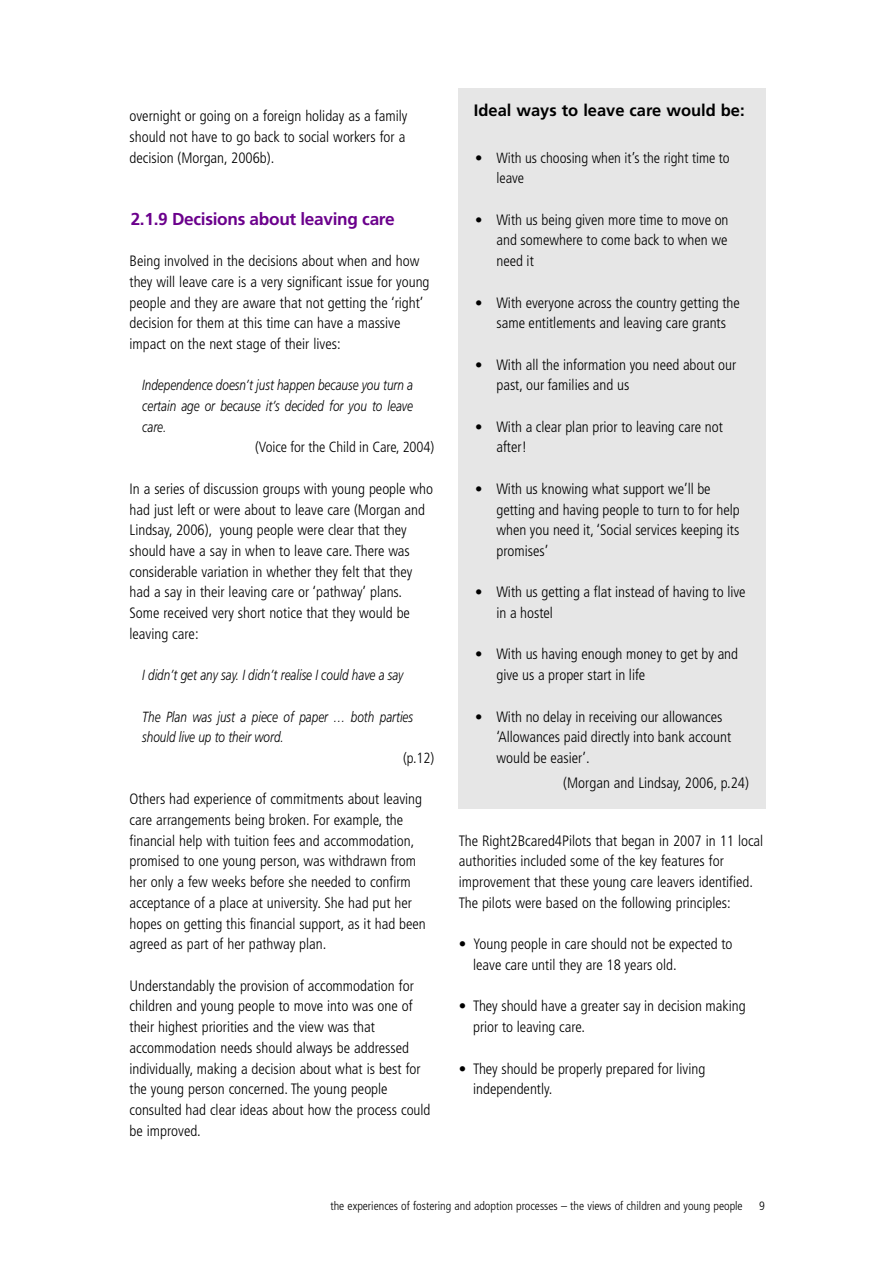
<style>
.page{position:relative;width:893px;height:1263px;background:#fff}
.page>*{position:absolute;margin:0;border:0;box-sizing:border-box;transform-origin:0 0}
.t1{font:700 17.25px "Frutiger";letter-spacing:-.02em;color:#6b008c}
.t2{font:700 16.5px "Frutiger";color:#000}
.t3{font:300 condensed 15px/20.7px "Frutiger";color:#000}
.t4{font:italic 300 14.7px/20.7px "Frutiger";color:#000;text-align:justify;scale:.8 1}
.t5{font:300 condensed 14.7px/20.7px "Frutiger";color:#000}
.t6{font:300 condensed 12px "Frutiger";color:#000}
.s1{font-size:14.7px}
</style>
<div class="page">
<div style="left:458px;top:88px;width:308px;height:721px;background:#e6e6e6"></div>
<p class="t3" style="left:130px;top:107px;width:279px">overnight or going on a foreign holiday as a family should not have to go back to social workers for a decision (Morgan, 2006b).</p>
<p class="t1" style="left:131px;top:212px;width:265px">2.1.9 Decisions about leaving care</p>
<p class="t3" style="left:130px;top:252px;width:301px">Being involved in the decisions about when and how they will leave care is a very significant issue for young people and they are aware that not getting the ‘right’ decision for them at this time can have a massive impact on the next stage of their lives:</p>
<p class="t4" style="left:142px;top:376px;width:340px">Independence doesn’t just happen because you turn a certain age or because it’s decided for you to leave care.</p>
<p class="t5" style="left:255px;top:438px;width:181px">(Voice for the Child in Care, 2004)</p>
<p class="t3" style="left:130px;top:479px;width:305px">In a series of discussion groups with young people who had just left or were about to leave care (Morgan and Lindsay, 2006), young people were clear that they should have a say in when to leave care. There was considerable variation in whether they felt that they had a say in their leaving care or ‘pathway’ plans.<br>Some received very short notice that they would be leaving care:</p>
<p class="t4" style="left:142px;top:666px;width:328px">I didn’t get any say. I didn’t realise I could have a say</p>
<p class="t4" style="left:142px;top:707px;width:340px">The Plan was just a piece of paper … both parties should live up to their word.</p>
<p class="t5" style="left:403px;top:749px;width:33px">(p.12)</p>
<p class="t3" style="left:130px;top:790px;width:298px">Others had experience of commitments about leaving care arrangements being broken. For example, the financial help with tuition fees and accommodation, promised to one young person, was withdrawn from her only a few weeks before she needed to confirm acceptance of a place at university. She had put her hopes on getting this financial support, as it had been agreed as part of her pathway plan.</p>
<p class="t3" style="left:130px;top:976px;width:303px">Understandably the provision of accommodation for children and young people to move into was one of their highest priorities and the view was that accommodation needs should always be addressed individually, making a decision about what is best for the young person concerned. The young people consulted had clear ideas about how the process could be improved.</p>
<p class="t2" style="left:474px;top:104px;width:272px">Ideal ways to leave care would be:</p>
<p class="t5" style="left:496px;top:148px;width:235px;text-indent:-21px">• With us choosing when it’s the right time to leave</p>
<p class="t3" style="left:496px;top:210px;width:234px;text-align:justify;text-indent:-21px"><span class="s1">•</span> With us being given more time to move on and somewhere to come back to when we need it</p>
<p class="t3" style="left:475px;top:293px;width:266px;text-align:center"><span class="s1">•</span> With everyone across the country getting the same entitlements and leaving care grants</p>
<p class="t3" style="left:496px;top:355px;width:241px;text-indent:-21px"><span class="s1">•</span> With all the information you need about our past, our families and us</p>
<p class="t3" style="left:496px;top:417px;width:228px;text-indent:-21px"><span class="s1">•</span> With a clear plan prior to leaving care not after!</p>
<p class="t3" style="left:496px;top:479px;width:245px;text-indent:-21px"><span class="s1">•</span> With us knowing what support we’ll be getting and having people to turn to for help when you need it, ‘Social services keeping its promises’</p>
<p class="t3" style="left:496px;top:583px;width:251px;text-indent:-21px"><span class="s1">•</span> With us getting a flat instead of having to live in a hostel</p>
<p class="t3" style="left:496px;top:645px;width:243px;text-indent:-21px"><span class="s1">•</span> With us having enough money to get by and give us a proper start in life</p>
<p class="t3" style="left:496px;top:707px;width:236px;text-indent:-21px"><span class="s1">•</span> With no delay in receiving our allowances ‘Allowances paid directly into bank account would be easier’.</p>
<p class="t3" style="left:563px;top:773px;width:187px">(Morgan and Lindsay, 2006, p.24)</p>
<p class="t3" style="left:459px;top:831px;width:306px">The Right2Bcared4Pilots that began in 2007 in 11 local authorities included some of the key features for improvement that these young care leavers identified.<br>The pilots were based on the following principles:</p>
<p class="t3" style="left:473px;top:935px;width:261px;text-indent:-14px">• Young people in care should not be expected to leave care until they are 18 years old.</p>
<p class="t3" style="left:473px;top:997px;width:274px;text-indent:-14px">• They should have a greater say in decision making prior to leaving care.</p>
<p class="t3" style="left:473px;top:1059px;width:234px;text-indent:-14px">• They should be properly prepared for living independently.</p>
<p class="t6" style="left:330px;top:1201px;width:414px">the experiences of fostering and adoption processes – the views of children and young people</p>
<p class="t6" style="left:759px;top:1201px;width:7px">9</p>
</div>
